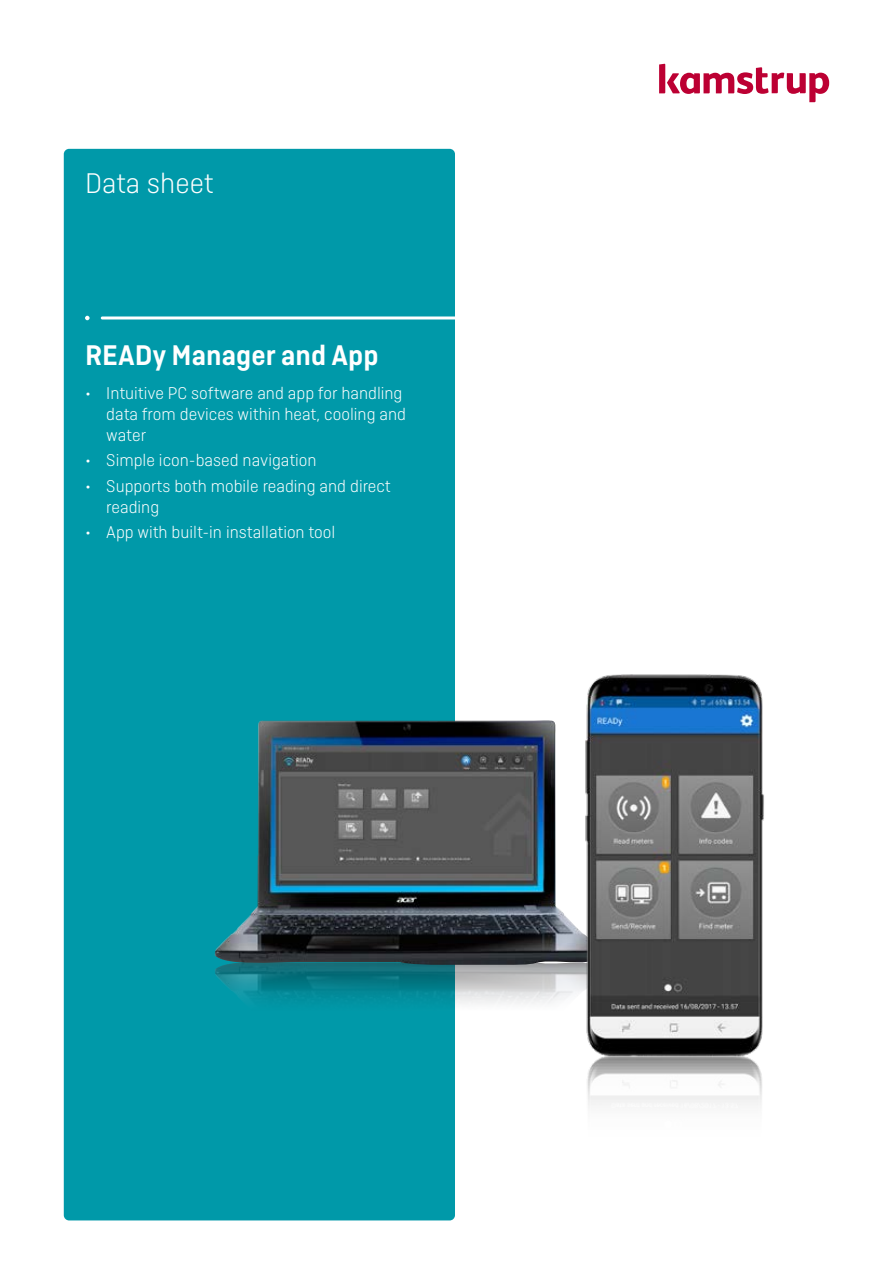
<style>
.page{position:relative;width:893px;height:1263px;background:#fff}
.page>*{position:absolute;margin:0;border:0;box-sizing:border-box;transform-origin:0 0}
.t1{font:600 30px "Ciutadella";color:#fff}
.t2{font:300 30px "Ciutadella";color:#fff}
.t3{font:300 18px/21px "Ciutadella";color:#fff}
</style>
<div class="page">
<div style="left:64px;top:149px;width:391px;height:1071px;background:#0099a9;border-radius:5px"></div>
<svg style="left:85px;top:316px;width:370px;height:4px"></svg>
<svg style="left:659px;top:64px;width:170px;height:38px"></svg>
<img style="left:215px;top:720px;width:354px;height:239px">
<img style="left:215px;top:959px;width:354px;height:45px">
<img style="left:569px;top:674px;width:195px;height:432px">
<h1 class="t2" style="left:85px;top:167px;width:130px">Data sheet</h1>
<h1 class="t1" style="left:85px;top:338px;width:295px">READy Manager and App</h1>
<p class="t3" style="left:106px;top:383px;width:301px;text-indent:-21px">• Intuitive PC software and app for handling data from devices within heat, cooling and water</p>
<p class="t3" style="left:85px;top:450px;width:233px">• Simple icon-based navigation</p>
<p class="t3" style="left:106px;top:475px;width:286px;text-indent:-21px">• Supports both mobile reading and direct reading</p>
<p class="t3" style="left:85px;top:521px;width:252px">• App with built-in installation tool</p>
</div>
